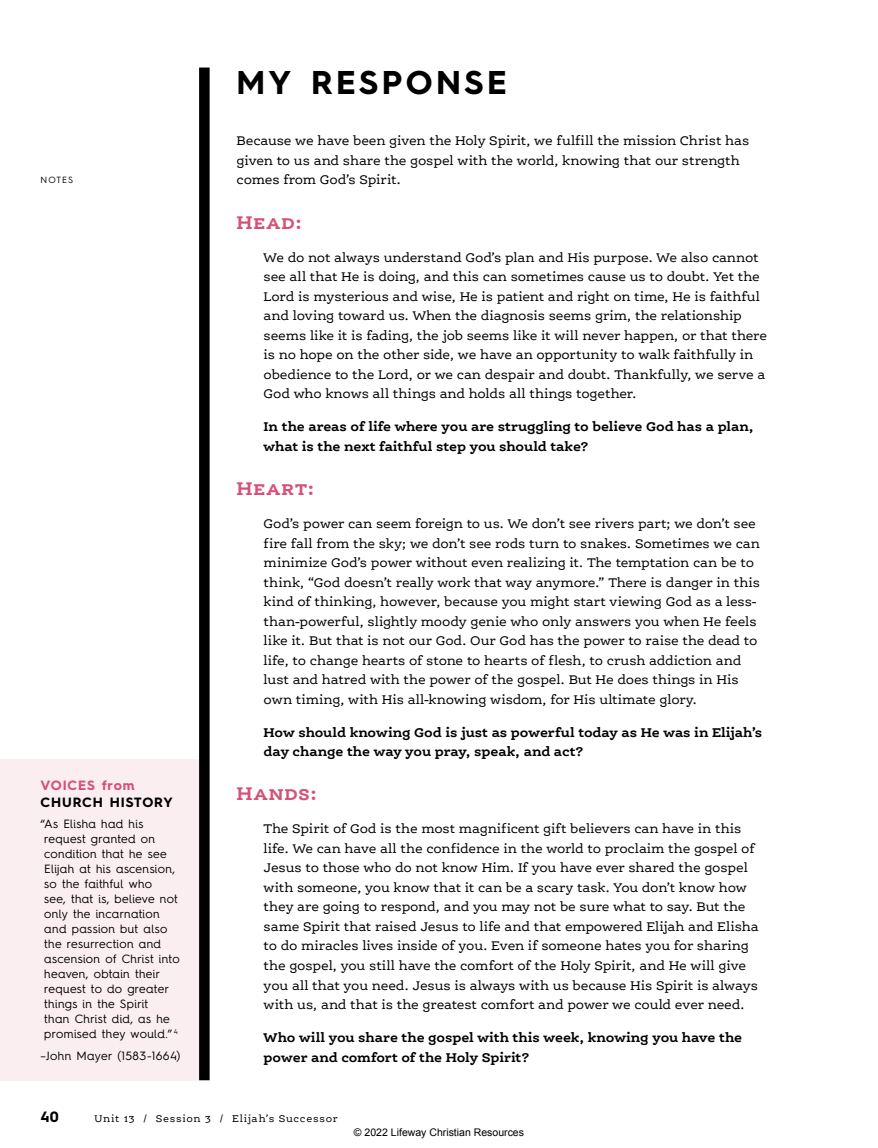
<style>
.page{position:relative;width:878px;height:1148px;background:#fff}
.page>*{position:absolute;margin:0;border:0;box-sizing:border-box;transform-origin:0 0}
.t1{font:700 33px "Hurme Geometric Sans 4";letter-spacing:.105em;color:#000}
.t2{font:700 19.5px "Ernestine Pro";letter-spacing:.035em;color:#d55178}
.t3{font:700 15px "Hurme Geometric Sans 4";color:#000}
.t4{font:13.5px/19.5px "Ernestine Pro";letter-spacing:-.015em;color:#000}
.t5{font:700 13.5px/19.5px "Ernestine Pro";letter-spacing:-.005em;color:#000}
.t6{font:700 13.5px "Hurme Geometric Sans 4";letter-spacing:.065em;color:#000}
.t7{font:700 13.5px "Hurme Geometric Sans 4";letter-spacing:.065em;color:#d55178}
.t8{font:12px/15px "Hurme Geometric Sans 4";letter-spacing:.025em;color:#000}
.t9{font:10.5px "Ernestine Pro";letter-spacing:.065em;color:#000}
.t10{font:10.5px "Arial";color:#000}
.t11{font:9px "Hurme Geometric Sans 4";letter-spacing:.11em;color:#000}
</style>
<div class="page">
<div style="left:199px;top:68px;width:11px;height:1012px;background:#000"></div>
<div style="left:0;top:759px;width:199px;height:321px;background:#fbeef1"></div>
<p class="t11" style="left:40px;top:174px;width:34px">NOTES</p>
<p class="t7" style="left:40px;top:776px;width:96px">VOICES from</p>
<p class="t6" style="left:41px;top:792px;width:134px">CHURCH HISTORY</p>
<p class="t8" style="left:44px;top:816px;width:137px;text-indent:-4px">“As Elisha had his request granted on condition that he see<br>Elijah at his ascension, so the faithful who<br>see, that is, believe not only the incarnation and passion but also the resurrection and ascension of Christ into heaven, obtain their request to do greater things in the Spirit<br>than Christ did, as he promised they would.” <sup>4</sup></p>
<p class="t8" style="left:41px;top:1048px;width:141px">–John Mayer (1583-1664)</p>
<h1 class="t1" style="left:237px;top:59px;width:272px">MY RESPONSE</h1>
<p class="t4" style="left:237px;top:131px;width:514px">Because we have been given the Holy Spirit, we fulfill the mission Christ has given to us and share the gospel with the world, knowing that our strength comes from God’s Spirit.</p>
<h2 class="t2" style="left:237px;top:210px;width:67px">Head:</h2>
<p class="t4" style="left:264px;top:247px;width:505px">We do not always understand God’s plan and His purpose. We also cannot see all that He is doing, and this can sometimes cause us to doubt. Yet the Lord is mysterious and wise, He is patient and right on time, He is faithful and loving toward us. When the diagnosis seems grim, the relationship seems like it is fading, the job seems like it will never happen, or that there is no hope on the other side, we have an opportunity to walk faithfully in obedience to the Lord, or we can despair and doubt. Thankfully, we serve a God who knows all things and holds all things together.</p>
<p class="t5" style="left:264px;top:416px;width:491px">In the areas of life where you are struggling to believe God has a plan, what is the next faithful step you should take?</p>
<h2 class="t2" style="left:237px;top:476px;width:79px">Heart:</h2>
<p class="t4" style="left:263px;top:513px;width:498px">God’s power can seem foreign to us. We don’t see rivers part; we don’t see fire fall from the sky; we don’t see rods turn to snakes. Sometimes we can minimize God’s power without even realizing it. The temptation can be to think, “God doesn’t really work that way anymore.” There is danger in this kind of thinking, however, because you might start viewing God as a less&shy;than-powerful, slightly moody genie who only answers you when He feels like it. But that is not our God. Our God has the power to raise the dead to life, to change hearts of stone to hearts of flesh, to crush addiction and lust and hatred with the power of the gospel. But He does things in His own timing, with His all-knowing wisdom, for His ultimate glory.</p>
<p class="t5" style="left:263px;top:722px;width:500px">How should knowing God is just as powerful today as He was in Elijah’s day change the way you pray, speak, and act?</p>
<h2 class="t2" style="left:237px;top:781px;width:82px">Hands:</h2>
<p class="t4" style="left:264px;top:819px;width:496px">The Spirit of God is the most magnificent gift believers can have in this life. We can have all the confidence in the world to proclaim the gospel of Jesus to those who do not know Him. If you have ever shared the gospel with someone, you know that it can be a scary task. You don’t know how they are going to respond, and you may not be sure what to say. But the same Spirit that raised Jesus to life and that empowered Elijah and Elisha to do miracles lives inside of you. Even if someone hates you for sharing the gospel, you still have the comfort of the Holy Spirit, and He will give you all that you need. Jesus is always with us because His Spirit is always with us, and that is the greatest comfort and power we could ever need.</p>
<p class="t5" style="left:264px;top:1027px;width:480px">Who will you share the gospel with this week, knowing you have the power and comfort of the Holy Spirit?</p>
<p class="t3" style="left:40px;top:1106px;width:20px">40</p>
<p class="t9" style="left:94px;top:1112px;width:244px">Unit 13 / Session 3 / Elijah’s Successor</p>
<p class="t10" style="left:354px;top:1125px;width:171px">© 2022 Lifeway Christian Resources</p>
</div>
